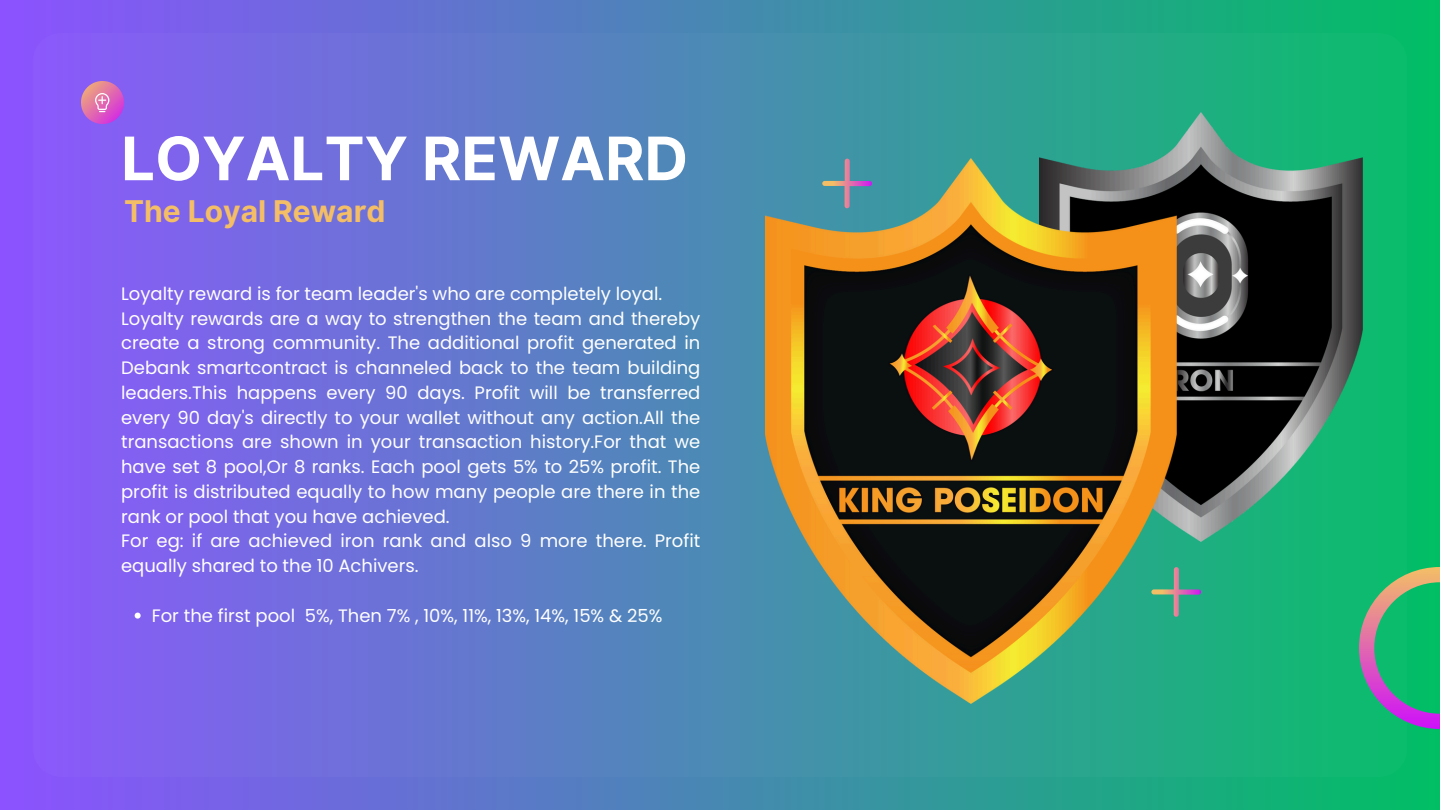
<style>
.page{position:relative;width:1440px;height:810px;background:#fff}
.page>*{position:absolute;margin:0;border:0;box-sizing:border-box;transform-origin:0 0}
.t1{font:700 60px "Inter";color:#fff}
.t2{font:700 30px "Inter";color:#f3be66}
.t3{font:18px/24.8px "Poppins";color:#fff;text-align:justify}
</style>
<div class="page">
<div style="left:0;top:0;width:1440px;height:810px;background:linear-gradient(to right,#8c52ff,#01be64)"></div>
<div style="left:33px;top:33px;width:1374px;height:744px;background:linear-gradient(to right,#8c59fb,#0bbd6b);border-radius:29px"></div>
<svg style="left:1359px;top:567px;width:81px;height:162px;background:#41a57c"></svg>
<svg style="left:81px;top:81px;width:43px;height:43px;background:#ce6ebf"></svg>
<svg style="left:1176px;top:567px;width:25px;height:50px"></svg>
<img style="left:1040px;top:112px;width:323px;height:429px">
<img style="left:765px;top:158px;width:411px;height:546px">
<svg style="left:135px;top:613px;width:6px;height:6px"></svg>
<h1 class="t1" style="left:121px;top:123px;width:568px">LOYALTY REWARD</h1>
<h2 class="t2" style="left:124px;top:193px;width:263px">The Loyal Reward</h2>
<p class="t3" style="left:121px;top:281px;width:543px">Loyalty reward is for team leader's who are completely loyal.</p>
<p class="t3" style="left:121px;top:306px;width:581px">Loyalty rewards are a way to strengthen the team and thereby create a strong community. The additional profit generated in Debank smartcontract is channeled back to the team building leaders.This happens every 90 days. Profit will be transferred every 90 day's directly to your wallet without any action.All the transactions are shown in your transaction history.For that we have set 8 pool,Or 8 ranks. Each pool gets 5% to 25% profit. The profit is distributed equally to how many people are there in the rank or pool that you have achieved.</p>
<p class="t3" style="left:121px;top:529px;width:581px">For eg: if are achieved iron rank and also 9 more there. Profit equally shared to the 10 Achivers.</p>
<p class="t3" style="left:152px;top:603px;width:512px">For the first pool 5%, Then 7% , 10%, 11%, 13%, 14%, 15% &amp; 25%</p>
</div>
